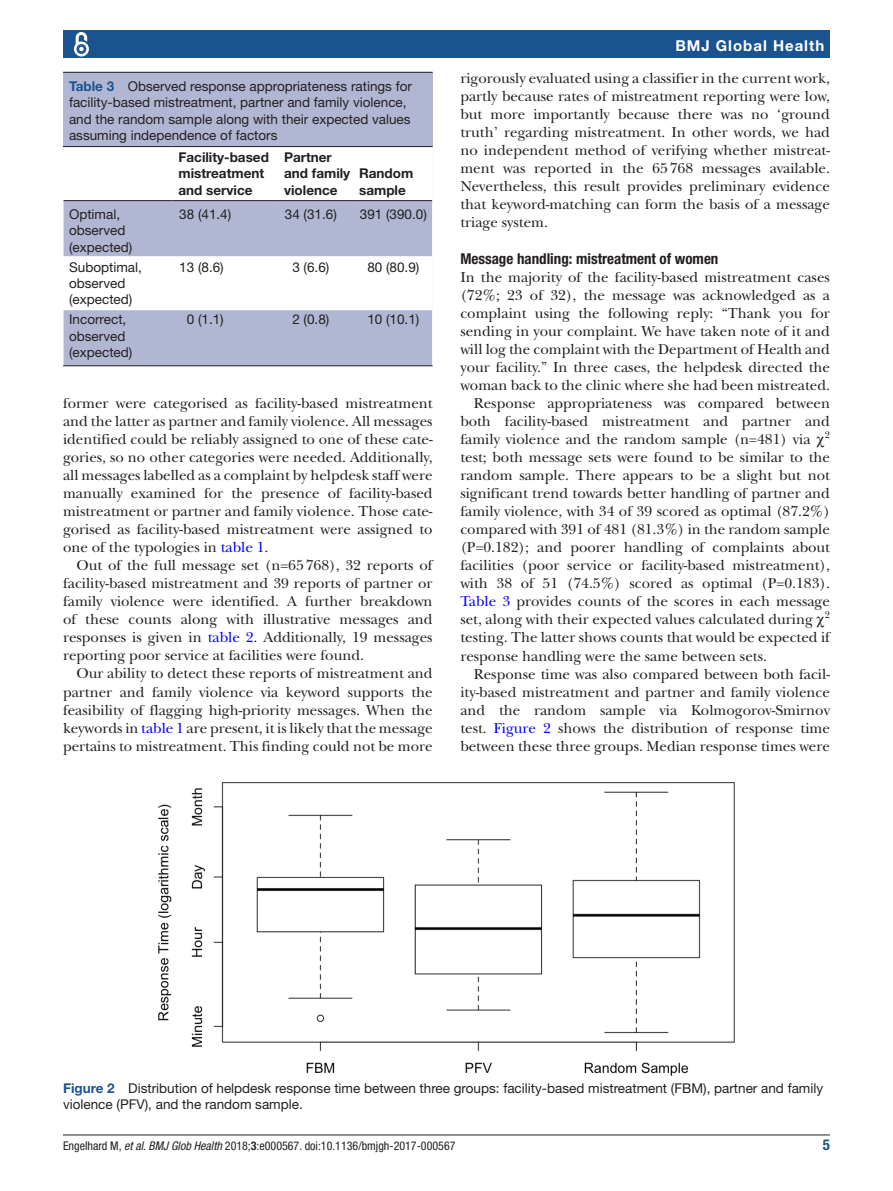
<style>
.page{position:relative;width:893px;height:1191px;background:#fff}
.page>*{position:absolute;margin:0;border:0;box-sizing:border-box;transform-origin:0 0}
.t1{font:15px/18px "New Baskerville";color:#231f20;text-align:justify}
.t2{font:700 condensed 15px "Helvetica Neue LT Std";color:#231f20}
.t3{font:700 15px "Helvetica Neue LT Std";letter-spacing:.065em;color:#fff}
.t4{font:700 condensed 15px "Helvetica Neue LT Std";color:#1b5391}
.t5{font:13.5px/16.2px "Helvetica Neue LT Std";color:#231f20}
.t6{font:700 13.5px/16.2px "Helvetica Neue LT Std";color:#231f20}
.t7{font:condensed 12px "Helvetica Neue LT Std";color:#231f20}
.t8{font:9.9px "New Baskerville";color:#231f20}
.s1{font-weight:700;color:#1b5391}
.s2{color:#00f}
.s3{font-style:italic}
.s4{font-weight:700}
</style>
<div class="page">
<hr style="left:63px;top:1134px;width:767px;height:1px;background:#231f20">
<div style="left:63px;top:31px;width:767px;height:27px;background:#1b5391"></div>
<svg style="left:74px;top:32px;width:15px;height:25px"></svg>
<div style="left:78px;top:45px;width:7px;height:8px;border:1px solid #1b5391;border-radius:50%"></div>
<div style="left:63px;top:73px;width:370px;height:293px;background:#b1b7d3"></div>
<hr style="left:63px;top:72px;width:370px;height:1px;background:#231f20">
<svg style="left:64px;top:147px;width:368px;height:163px;fill:#fff"></svg>
<hr style="left:63px;top:146px;width:109px;height:1px;background:#231f20">
<hr style="left:63px;top:200px;width:110px;height:1px;background:#231f20">
<hr style="left:172px;top:146px;width:106px;height:1px;background:#231f20">
<hr style="left:172px;top:200px;width:106px;height:1px;background:#231f20">
<hr style="left:278px;top:146px;width:75px;height:1px;background:#231f20">
<hr style="left:278px;top:200px;width:75px;height:1px;background:#231f20">
<hr style="left:353px;top:146px;width:80px;height:1px;background:#231f20">
<hr style="left:353px;top:200px;width:79px;height:1px;background:#231f20">
<hr style="left:63px;top:365px;width:109px;height:1px;background:#231f20">
<hr style="left:172px;top:365px;width:106px;height:1px;background:#231f20">
<hr style="left:278px;top:365px;width:75px;height:1px;background:#231f20">
<hr style="left:353px;top:365px;width:80px;height:1px;background:#231f20">
<hr style="left:63px;top:147px;width:1px;height:54px;background:#fff">
<hr style="left:63px;top:201px;width:1px;height:55px;background:#fff">
<hr style="left:63px;top:256px;width:1px;height:54px;background:#fff">
<hr style="left:63px;top:310px;width:1px;height:55px;background:#fff">
<hr style="left:432px;top:147px;width:1px;height:54px;background:#fff">
<hr style="left:432px;top:201px;width:1px;height:55px;background:#fff">
<hr style="left:432px;top:256px;width:1px;height:54px;background:#fff">
<hr style="left:432px;top:310px;width:1px;height:55px;background:#fff">
<img style="left:159px;top:782px;width:575px;height:293px">
<p class="t5" style="left:69px;top:77px;width:345px"><span class="s1">Table 3</span> Observed response appropriateness ratings for facility-based mistreatment, partner and family violence, and the random sample along with their expected values assuming independence of factors</p>
<p class="t6" style="left:178px;top:149px;width:92px">Facility-based mistreatment and service</p>
<p class="t6" style="left:284px;top:149px;width:68px">Partner and family violence</p>
<p class="t6" style="left:359px;top:165px;width:56px">Random sample</p>
<p class="t5" style="left:69px;top:206px;width:65px">Optimal, observed (expected)</p>
<p class="t5" style="left:179px;top:206px;width:54px">38 (41.4)</p>
<p class="t5" style="left:285px;top:206px;width:54px">34 (31.6)</p>
<p class="t5" style="left:360px;top:206px;width:69px">391 (390.0)</p>
<p class="t5" style="left:69px;top:259px;width:74px">Suboptimal, observed (expected)</p>
<p class="t5" style="left:179px;top:259px;width:46px">13 (8.6)</p>
<p class="t5" style="left:292px;top:259px;width:39px">3 (6.6)</p>
<p class="t5" style="left:367px;top:259px;width:54px">80 (80.9)</p>
<p class="t5" style="left:69px;top:311px;width:65px">Incorrect, observed (expected)</p>
<p class="t5" style="left:187px;top:311px;width:39px">0 (1.1)</p>
<p class="t5" style="left:292px;top:311px;width:39px">2 (0.8)</p>
<p class="t5" style="left:367px;top:311px;width:54px">10 (10.1)</p>
<p class="t1" style="left:63px;top:394px;width:371px">former were categorised as facility-based mistreatment and the latter as partner and family violence. All messages identified could be reliably assigned to one of these cate&shy;gories, so no other categories were needed. Additionally, all messages labelled as a complaint by helpdesk staff were manually examined for the presence of facility-based mistreatment or partner and family violence. Those cate&shy;gorised as facility-based mistreatment were assigned to one of the typologies in <span class="s2">table 1</span>.</p>
<p class="t1" style="left:63px;top:556px;width:371px;text-indent:14px">Out of the full message set (n=65768), 32 reports of facility-based mistreatment and 39 reports of partner or family violence were identified. A further breakdown of these counts along with illustrative messages and responses is given in <span class="s2">table 2</span>. Additionally, 19 messages reporting poor service at facilities were found.</p>
<p class="t1" style="left:63px;top:664px;width:371px;text-indent:14px">Our ability to detect these reports of mistreatment and partner and family violence via keyword supports the feasibility of flagging high-priority messages. When the keywords in <span class="s2">table 1</span> are present, it is likely that the message pertains to mistreatment. This finding could not be more</p>
<p class="t3" style="left:675px;top:36px;width:150px">BMJ Global Health</p>
<p class="t1" style="left:460px;top:69px;width:371px">rigorously evaluated using a classifier in the current work, partly because rates of mistreatment reporting were low, but more importantly because there was no ‘ground truth’ regarding mistreatment. In other words, we had no independent method of verifying whether mistreat&shy;ment was reported in the 65768 messages available.<br>Nevertheless, this result provides preliminary evidence that keyword-matching can form the basis of a message triage system.</p>
<p class="t2" style="left:460px;top:250px;width:260px">Message handling: mistreatment of women</p>
<p class="t1" style="left:460px;top:268px;width:371px">In the majority of the facility-based mistreatment cases</p>
<p class="t1" style="left:460px;top:286px;width:371px">(72%; 23 of 32), the message was acknowledged as a</p>
<p class="t1" style="left:460px;top:304px;width:371px">complaint using the following reply: “Thank you for</p>
<p class="t1" style="left:460px;top:322px;width:371px">sending in your complaint. We have taken note of it and</p>
<p class="t1" style="left:460px;top:340px;width:371px">will log the complaint with the Department of Health and</p>
<p class="t1" style="left:460px;top:358px;width:371px">your facility.” In three cases, the helpdesk directed the</p>
<p class="t1" style="left:460px;top:376px;width:371px">woman back to the clinic where she had been mistreated.</p>
<p class="t1" style="left:474px;top:394px;width:358px">Response appropriateness was compared between</p>
<p class="t1" style="left:460px;top:412px;width:371px">both facility-based mistreatment and partner and</p>
<p class="t1" style="left:460px;top:430px;width:371px">family violence and the random sample (n=481) via <sup>2</sup></p>
<p class="t1" style="left:460px;top:449px;width:371px">test; both message sets were found to be similar to the</p>
<p class="t1" style="left:460px;top:467px;width:371px">random sample. There appears to be a slight but not</p>
<p class="t1" style="left:460px;top:485px;width:371px">significant trend towards better handling of partner and</p>
<p class="t1" style="left:460px;top:503px;width:371px">family violence, with 34 of 39 scored as optimal (87.2%)</p>
<p class="t1" style="left:460px;top:521px;width:371px">compared with 391 of 481 (81.3%) in the random sample</p>
<p class="t1" style="left:460px;top:539px;width:371px">(P=0.182); and poorer handling of complaints about</p>
<p class="t1" style="left:460px;top:557px;width:371px">facilities (poor service or facility-based mistreatment),</p>
<p class="t1" style="left:460px;top:575px;width:371px">with 38 of 51 (74.5%) scored as optimal (P=0.183).</p>
<p class="t1" style="left:460px;top:593px;width:371px"><span class="s2">Table 3</span> provides counts of the scores in each message</p>
<p class="t1" style="left:460px;top:611px;width:354px">set, along with their expected values calculated during</p>
<p class="t8" style="left:825px;top:609px;width:7px">2</p>
<p class="t1" style="left:460px;top:629px;width:371px">testing. The latter shows counts that would be expected if response handling were the same between sets.</p>
<p class="t1" style="left:460px;top:665px;width:371px;text-indent:14px">Response time was also compared between both facil&shy;ity-based mistreatment and partner and family violence and the random sample via Kolmogorov-Smirnov test. <span class="s2">Figure 2</span> shows the distribution of response time between these three groups. Median response times were</p>
<p class="t5" style="left:63px;top:1080px;width:762px"><span class="s1">Figure 2</span> Distribution of helpdesk response time between three groups: facility-based mistreatment (FBM), partner and family violence (PFV), and the random sample.</p>
<p class="t7" style="left:63px;top:1138px;width:394px">Engelhard M, <span class="s3">et al</span>. <span class="s3">BMJ Glob Health</span> 2018;<span class="s4">3</span>:e000567. doi:10.1136/bmjgh-2017-000567</p>
<p class="t4" style="left:823px;top:1135px;width:9px">5</p>
</div>
